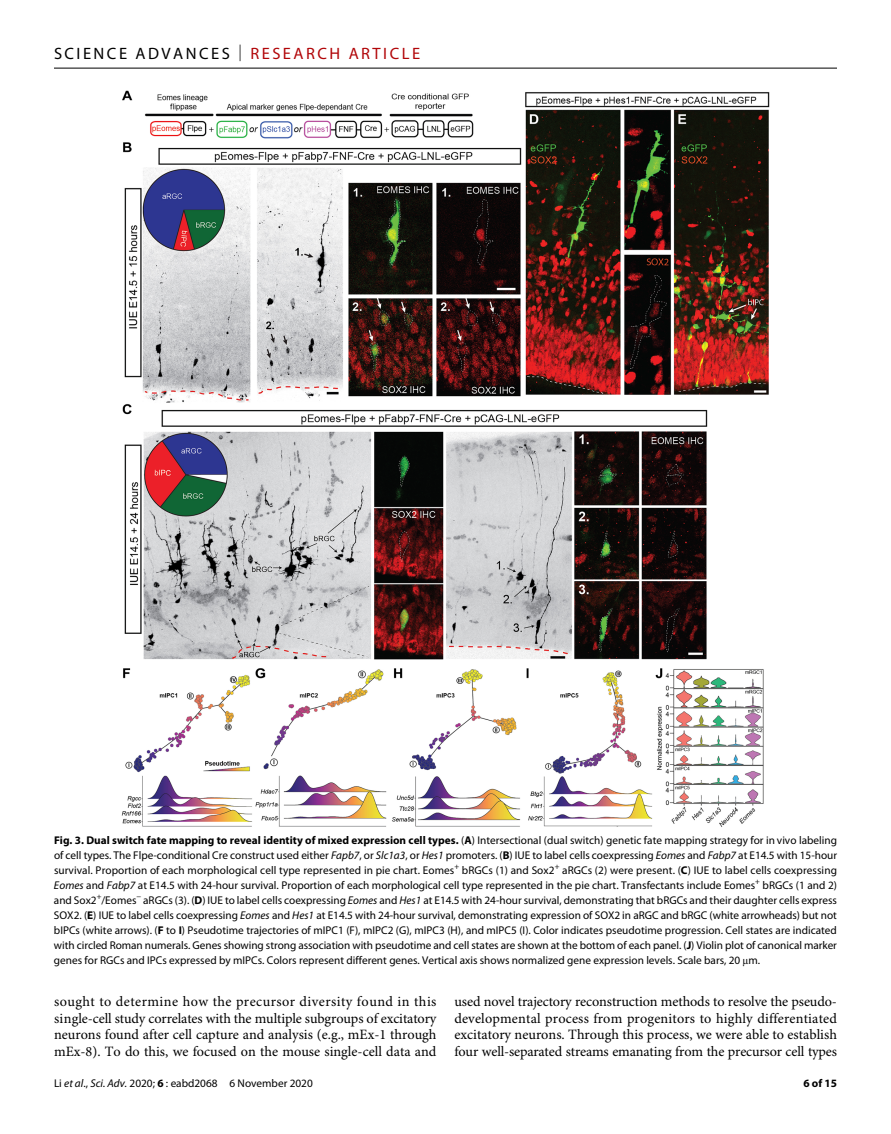
<style>
.page{position:relative;width:891px;height:1134px;background:#fff}
.page>*{position:absolute;margin:0;border:0;box-sizing:border-box;transform-origin:0 0}
.t1{font:16.5px "Myriad Pro";letter-spacing:.15em;color:#000}
.t2{font:14.25px/16.5px "Minion Pro";letter-spacing:-.005em;color:#000;text-align:justify}
.t3{font:11.25px/15px "Myriad Pro";color:#000;text-align:justify}
.t4{font:700 11.25px "Myriad Pro";color:#000}
.s1{font-weight:300}
.s2{color:#b10508}
.s3{font-weight:700}
.s4{font-style:italic}
</style>
<div class="page">
<hr style="left:54px;top:68px;width:783px;height:1px;background:#000">
<img style="left:122px;top:90px;width:648px;height:737px">
<h1 class="t1" style="left:54px;top:40px;width:368px">SCIENCE ADVANCES <span class="s1">|</span> <span class="s2">RESEARCH ARTICLE</span></h1>
<p class="t3" style="left:54px;top:833px;width:785px"><span class="s3">Fig. 3. Dual switch fate mapping to reveal identity of mixed expression cell types.</span> (<span class="s3">A</span>) Intersectional (dual switch) genetic fate mapping strategy for in vivo labeling of cell types. The Flpe-conditional Cre construct used either <span class="s4">Fapb7</span>, or <span class="s4">Slc1a3</span>, or <span class="s4">Hes1</span> promoters. (<span class="s3">B</span>) IUE to label cells coexpressing <span class="s4">Eomes</span> and <span class="s4">Fabp7</span> at E14.5 with 15-hour survival. Proportion of each morphological cell type represented in pie chart. Eomes<sup>+</sup> bRGCs (1) and Sox2<sup>+</sup> aRGCs (2) were present. (<span class="s3">C</span>) IUE to label cells coexpressing <span class="s4">Eomes</span> and <span class="s4">Fabp7</span> at E14.5 with 24-hour survival. Proportion of each morphological cell type represented in the pie chart. Transfectants include Eomes<sup>+</sup> bRGCs (1 and 2) and Sox2<sup>+</sup>/Eomes<sup>−</sup> aRGCs (3). (<span class="s3">D</span>) IUE to label cells coexpressing <span class="s4">Eomes</span> and <span class="s4">Hes1</span> at E14.5 with 24-hour survival, demonstrating that bRGCs and their daughter cells express SOX2. (<span class="s3">E</span>) IUE to label cells coexpressing <span class="s4">Eomes</span> and <span class="s4">Hes1</span> at E14.5 with 24-hour survival, demonstrating expression of SOX2 in aRGC and bRGC (white arrowheads) but not bIPCs (white arrows). (<span class="s3">F</span> to <span class="s3">I</span>) Pseudotime trajectories of mIPC1 (F), mIPC2 (G), mIPC3 (H), and mIPC5 (I). Color indicates pseudotime progression. Cell states are indicated with circled Roman numerals. Genes showing strong association with pseudotime and cell states are shown at the bottom of each panel. (<span class="s3">J</span>) Violin plot of canonical marker genes for RGCs and IPCs expressed by mIPCs. Colors represent different genes. Vertical axis shows normalized gene expression levels. Scale bars, 20 m.</p>
<p class="t2" style="left:54px;top:995px;width:384px">sought to determine how the precursor diversity found in this single-cell study correlates with the multiple subgroups of excitatory neurons found after cell capture and analysis (e.g., mEx-1 through mEx-8). To do this, we focused on the mouse single-cell data and</p>
<p class="t2" style="left:454px;top:995px;width:384px">used novel trajectory reconstruction methods to resolve the pseudo&shy;developmental process from progenitors to highly differentiated excitatory neurons. Through this process, we were able to establish four well-separated streams emanating from the precursor cell types</p>
<p class="t3" style="left:54px;top:1076px;width:260px">Li <span class="s4">et al</span>., <span class="s4">Sci. Adv.</span> 2020; <span class="s3">6</span> : eabd2068 6 November 2020</p>
<p class="t4" style="left:803px;top:1074px;width:35px">6 of 15</p>
</div>
